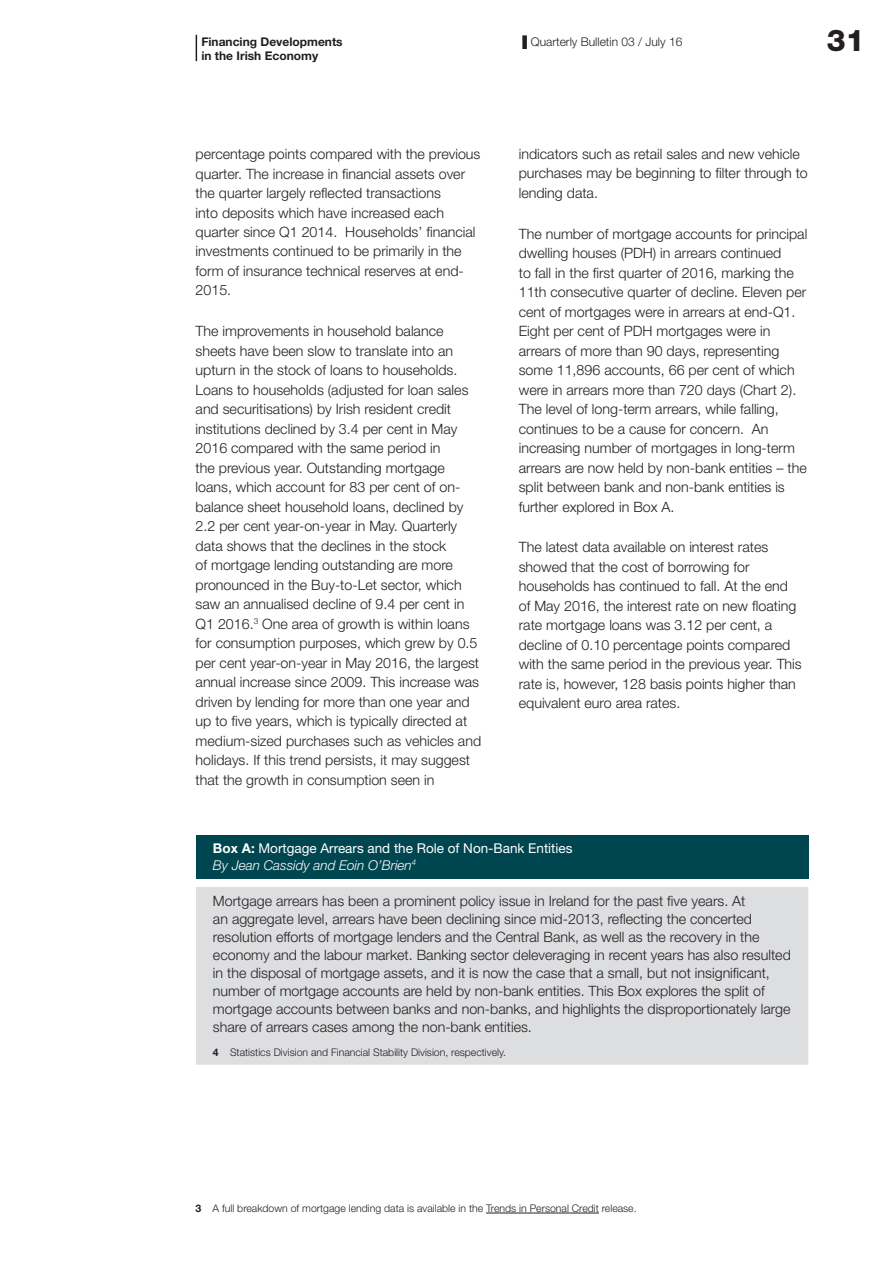
<style>
.page{position:relative;width:893px;height:1263px;background:#fff}
.page>*{position:absolute;margin:0;border:0;box-sizing:border-box;transform-origin:0 0}
.t1{font:800 30px "Helvetica Neue LT Std";color:#231f20}
.t2{font:300 14.25px/19.5px "Helvetica Neue LT Std";color:#231f20}
.t3{font:13.5px/17.2px "Helvetica Neue LT Std";color:#fff}
.t4{font:700 12px/14.4px "Helvetica Neue LT Std";color:#231f20}
.t5{font:300 12px "Helvetica Neue LT Std";color:#231f20}
.t6{font:300 10.5px "Helvetica Neue LT Std";color:#231f20}
.s1{font-weight:700}
.s2{font-weight:300;font-style:italic}
</style>
<div class="page">
<div style="left:522px;top:35px;width:5px;height:14px;background:#231f20"></div>
<svg style="left:196px;top:35px;width:1px;height:26px"></svg>
<div style="left:196px;top:834px;width:612px;height:44px;background:#004650"></div>
<div style="left:196px;top:887px;width:612px;height:178px;background:#dddee0"></div>
<hr style="left:486px;top:1213px;width:113px;height:1px;background:#231f20">
<p class="t4" style="left:201px;top:34px;width:143px">Financing Developments in the Irish Economy</p>
<p class="t2" style="left:196px;top:144px;width:286px">percentage points compared with the previous quarter. The increase in financial assets over the quarter largely reflected transactions<br>into deposits which have increased each quarter since Q1 2014. Households’ financial investments continued to be primarily in the form of insurance technical reserves at end-2015.</p>
<p class="t2" style="left:196px;top:321px;width:287px">The improvements in household balance sheets have been slow to translate into an upturn in the stock of loans to households.<br>Loans to households (adjusted for loan sales and securitisations) by Irish resident credit institutions declined by 3.4 per cent in May 2016 compared with the same period in<br>the previous year. Outstanding mortgage loans, which account for 83 per cent of on&shy;balance sheet household loans, declined by 2.2 per cent year-on-year in May. Quarterly data shows that the declines in the stock<br>of mortgage lending outstanding are more pronounced in the Buy-to-Let sector, which saw an annualised decline of 9.4 per cent in Q1 2016.<sup>3</sup> One area of growth is within loans for consumption purposes, which grew by 0.5 per cent year-on-year in May 2016, the largest annual increase since 2009. This increase was driven by lending for more than one year and up to five years, which is typically directed at medium-sized purchases such as vehicles and holidays. If this trend persists, it may suggest that the growth in consumption seen in</p>
<p class="t5" style="left:531px;top:34px;width:153px">Quarterly Bulletin 03 / July 16</p>
<h1 class="t1" style="left:827px;top:23px;width:39px">31</h1>
<p class="t2" style="left:519px;top:144px;width:291px">indicators such as retail sales and new vehicle purchases may be beginning to filter through to lending data.</p>
<p class="t2" style="left:519px;top:224px;width:290px">The number of mortgage accounts for principal dwelling houses (PDH) in arrears continued<br>to fall in the first quarter of 2016, marking the 11th consecutive quarter of decline. Eleven per cent of mortgages were in arrears at end-Q1.<br>Eight per cent of PDH mortgages were in arrears of more than 90 days, representing some 11,896 accounts, 66 per cent of which were in arrears more than 720 days (Chart 2).<br>The level of long-term arrears, while falling, continues to be a cause for concern. An increasing number of mortgages in long-term arrears are now held by non-bank entities – the split between bank and non-bank entities is further explored in Box A.</p>
<p class="t2" style="left:519px;top:537px;width:284px">The latest data available on interest rates showed that the cost of borrowing for households has continued to fall. At the end of May 2016, the interest rate on new floating rate mortgage loans was 3.12 per cent, a decline of 0.10 percentage points compared with the same period in the previous year. This rate is, however, 128 basis points higher than equivalent euro area rates.</p>
<p class="t3" style="left:213px;top:839px;width:361px"><span class="s1">Box A:</span> Mortgage Arrears and the Role of Non-Bank Entities<br><span class="s2">By Jean Cassidy and Eoin O’Brien</span><sup>4</sup></p>
<p class="t2" style="left:213px;top:891px;width:579px;line-height:18px">Mortgage arrears has been a prominent policy issue in Ireland for the past five years. At<br>an aggregate level, arrears have been declining since mid-2013, reflecting the concerted resolution efforts of mortgage lenders and the Central Bank, as well as the recovery in the economy and the labour market. Banking sector deleveraging in recent years has also resulted in the disposal of mortgage assets, and it is now the case that a small, but not insignificant, number of mortgage accounts are held by non-bank entities. This Box explores the split of mortgage accounts between banks and non-banks, and highlights the disproportionately large share of arrears cases among the non-bank entities.</p>
<p class="t6" style="left:213px;top:1046px;width:294px"><span class="s1">4</span> Statistics Division and Financial Stability Division, respectively.</p>
<p class="t6" style="left:196px;top:1202px;width:443px"><span class="s1">3</span> A full breakdown of mortgage lending data is available in the Trends in Personal Credit release.</p>
</div>
